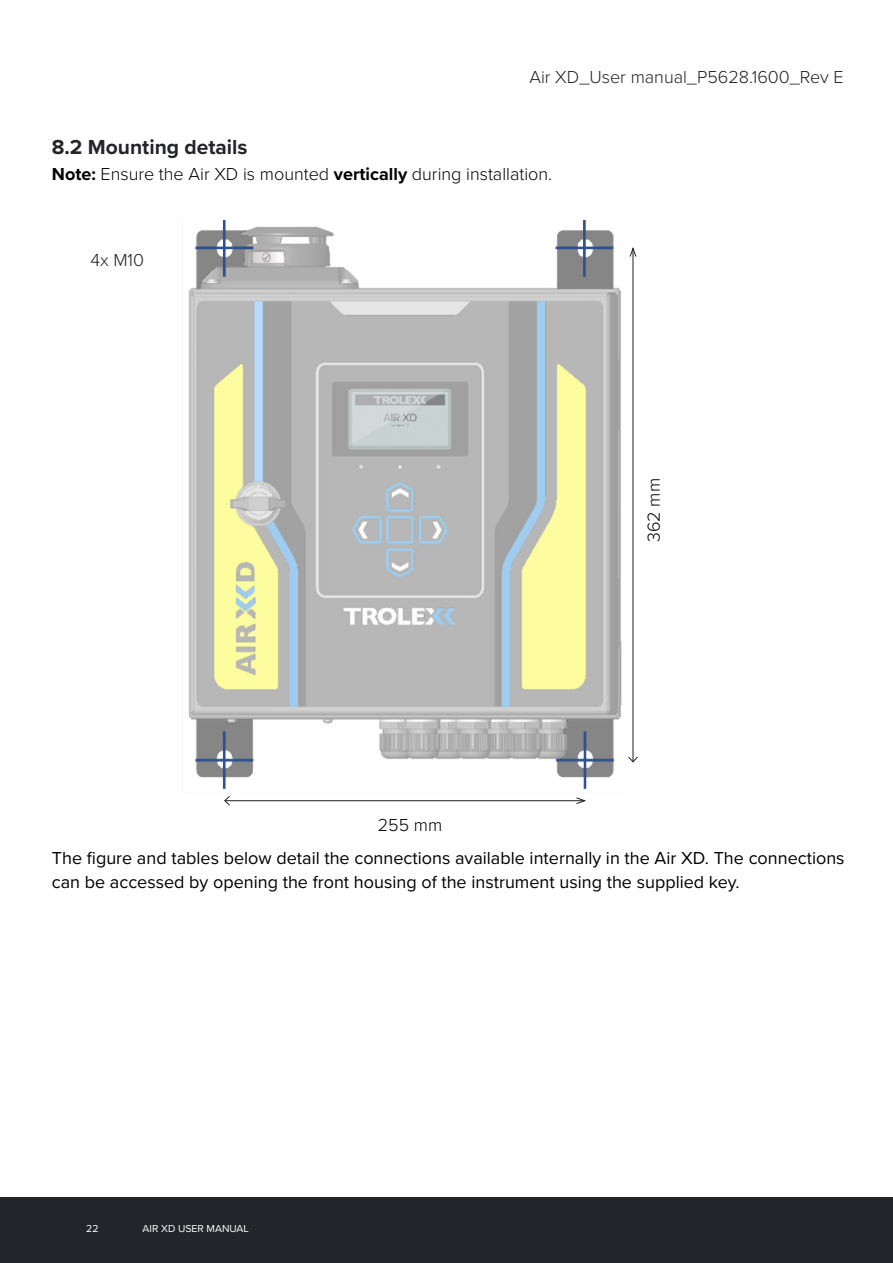
<style>
.page{position:relative;width:893px;height:1263px;background:#fff}
.page>*{position:absolute;margin:0;border:0;box-sizing:border-box;transform-origin:0 0}
.t1{font:700 21px "Proxima Nova";color:#222529}
.Body{font:18px/24px "Proxima Nova";color:#000}
.Body-2{font:300 18px "Proxima Nova";color:#000}
.t2{font:300 18px "Proxima Nova";color:#231f20}
.Table_Text{font:10.5px "Proxima Nova";color:#fff}
.s1{font-weight:700}
</style>
<div class="page">
<div style="left:0;top:1197px;width:893px;height:66px;background:#222529"></div>
<img style="left:182px;top:220px;width:448px;height:571px">
<hr style="left:633px;top:248px;width:1px;height:514px;background:#231f20">
<svg style="left:630px;top:247px;width:6px;height:10px"></svg>
<svg style="left:628px;top:756px;width:10px;height:6px"></svg>
<hr style="left:225px;top:800px;width:360px;height:1px;background:#231f20">
<svg style="left:576px;top:797px;width:10px;height:7px"></svg>
<svg style="left:224px;top:796px;width:6px;height:10px"></svg>
<p class="t2" style="left:529px;top:64px;width:316px">Air XD_User manual_P5628.1600_Rev E</p>
<p class="t1" style="left:52px;top:131px;width:197px">8.2 Mounting details</p>
<p class="Body-2" style="left:52px;top:161px;width:502px"><span class="s1">Note:</span> Ensure the Air XD is mounted <span class="s1">vertically</span> during installation.</p>
<p class="t2" style="left:90px;top:247px;width:55px">4x M10</p>
<p class="Body-2" style="left:378px;top:811px;width:66px">255 mm</p>
<p class="Body-2" style="left:640px;top:542px;width:65px;rotate:-90deg">362 mm</p>
<p class="Body" style="left:52px;top:845px;width:794px">The figure and tables below detail the connections available internally in the Air XD. The connections can be accessed by opening the front housing of the instrument using the supplied key.</p>
<p class="Table_Text" style="left:86px;top:1220px;width:14px">22</p>
<p class="Table_Text" style="left:143px;top:1220px;width:108px">AIR XD USER MANUAL</p>
</div>
